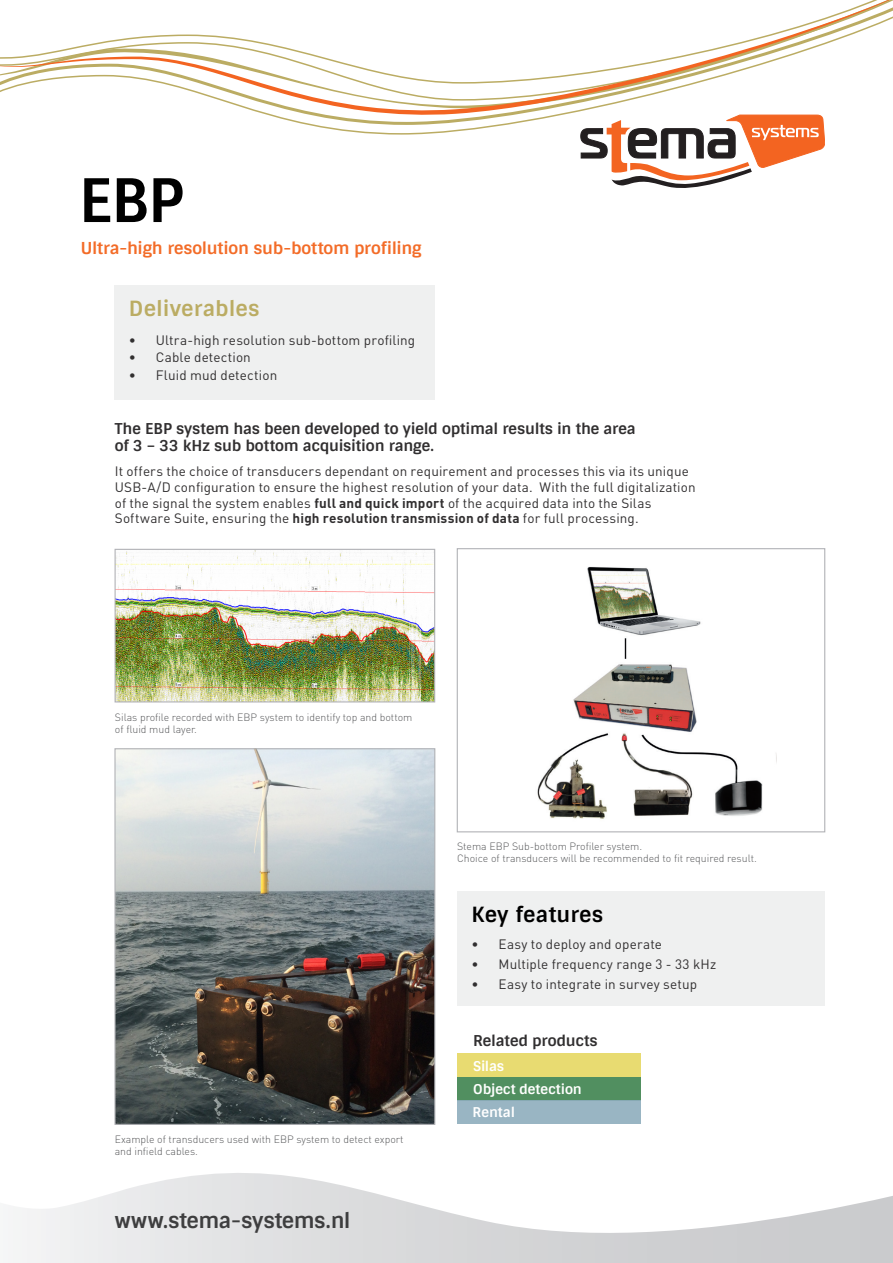
<style>
.page{position:relative;width:893px;height:1263px;background:#fff}
.page>*{position:absolute;margin:0;border:0;box-sizing:border-box;transform-origin:0 0}
.t1{font:700 60px "Sintony";color:#000}
.t2{font:700 21px "Sintony";letter-spacing:-.015em;color:#3e3e3f}
.t3{font:700 21px "Sintony";letter-spacing:.015em;color:#bbac63}
.t4{font:700 21px "Sintony";letter-spacing:.015em;color:#000}
.brood_DIN9_10_5_95{font:700 16.5px "Sintony";letter-spacing:-.01em;color:#f36c28}
.brood_DIN9_10_5_95-2{font:700 15px/16.5px "Sintony";letter-spacing:-.005em;color:#312f30}
.brood_DIN9_10_5_95-3{font:13.5px/15.8px "DIN";letter-spacing:.01em;color:#312f30}
.t5{font:700 13.5px/23px "Sintony";color:#fff}
.t6{font:300 10.5px/12px "DIN";color:#57585a}
.s1{font-weight:700}
</style>
<div class="page">
<svg style="left:13px;top:1117px;width:880px;height:146px"></svg>
<svg style="left:580px;top:135px;width:245px;height:53px"></svg>
<div style="left:457px;top:891px;width:367px;height:115px;background:#eff0f0"></div>
<img style="left:537px;top:567px;width:240px;height:252px">
<div style="left:457px;top:548px;width:368px;height:284px;border:1px solid #b2b3b7"></div>
<img style="left:116px;top:750px;width:317px;height:373px">
<div style="left:114px;top:748px;width:321px;height:377px;border:1px solid #b2b3b7"></div>
<img style="left:117px;top:551px;width:316px;height:149px">
<div style="left:115px;top:549px;width:320px;height:153px;border:1px solid #b2b3b7"></div>
<svg style="left:314px;top:126px;width:511px;height:9px"></svg>
<svg style="left:272px;top:116px;width:552px;height:10px"></svg>
<svg style="left:0;top:0;width:893px;height:116px"></svg>
<div style="left:115px;top:285px;width:320px;height:114px;background:#eff0f0"></div>
<div style="left:457px;top:1054px;width:184px;height:23px;background:#e8db71"></div>
<div style="left:457px;top:1077px;width:184px;height:23px;background:#518f60"></div>
<div style="left:457px;top:1100px;width:184px;height:24px;background:#99b5c3"></div>
<p class="t1" style="left:79px;top:162px;width:106px">EBP</p>
<p class="brood_DIN9_10_5_95" style="left:81px;top:237px;width:342px">Ultra-high resolution sub-bottom profiling</p>
<p class="t3" style="left:129px;top:295px;width:132px">Deliverables</p>
<p class="brood_DIN9_10_5_95-3" style="left:129px;top:331px;width:288px">• Ultra-high resolution sub-bottom profiling</p>
<p class="brood_DIN9_10_5_95-3" style="left:129px;top:349px;width:124px">• Cable detection</p>
<p class="brood_DIN9_10_5_95-3" style="left:129px;top:367px;width:150px">• Fluid mud detection</p>
<p class="brood_DIN9_10_5_95-2" style="left:115px;top:421px;width:522px">The EBP system has been developed to yield optimal results in the area of 3 – 33 kHz sub bottom acquisition range.</p>
<p class="brood_DIN9_10_5_95-3" style="left:115px;top:463px;width:582px">It offers the choice of transducers dependant on requirement and processes this via its unique USB-A/D configuration to ensure the highest resolution of your data. With the full digitalization of the signal the system enables <span class="s1">full and quick import</span> of the acquired data into the Silas Software Suite, ensuring the <span class="s1">high resolution transmission of data</span> for full processing.</p>
<p class="t6" style="left:115px;top:711px;width:299px">Silas profile recorded with EBP system to identify top and bottom of fluid mud layer.</p>
<p class="t6" style="left:115px;top:1133px;width:290px">Example of transducers used with EBP system to detect export and infield cables.</p>
<h2 class="t2" style="left:115px;top:1207px;width:237px">www.stema-systems.nl</h2>
<p class="t6" style="left:457px;top:840px;width:301px">Stema EBP Sub-bottom Profiler system.<br>Choice of transducers will be recommended to fit required result.</p>
<p class="t4" style="left:472px;top:901px;width:133px">Key features</p>
<p class="brood_DIN9_10_5_95-3" style="left:472px;top:936px;width:192px">• Easy to deploy and operate</p>
<p class="brood_DIN9_10_5_95-3" style="left:472px;top:956px;width:246px">• Multiple frequency range 3 - 33 kHz</p>
<p class="brood_DIN9_10_5_95-3" style="left:472px;top:976px;width:227px">• Easy to integrate in survey setup</p>
<p class="brood_DIN9_10_5_95-2" style="left:473px;top:1033px;width:126px">Related products</p>
<p class="t5" style="left:472px;top:1055px;width:111px">Silas<br>Object detection<br>Rental</p>
</div>
